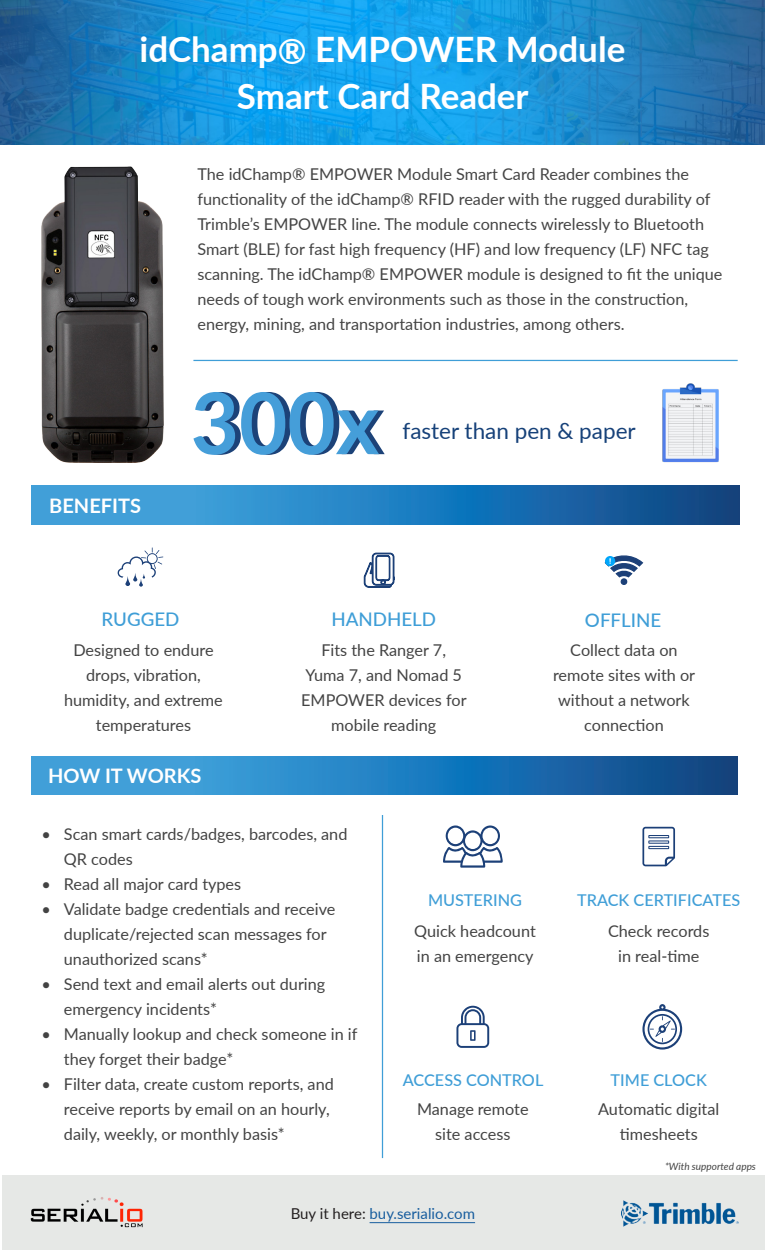
<style>
.page{position:relative;width:765px;height:1250px;background:#fff}
.page>*{position:absolute;margin:0;border:0;box-sizing:border-box;transform-origin:0 0}
.t1{font:700 35px/47.5px "Lato";color:#fff;text-align:center}
.t2{font:22.5px "Lato";color:#164179}
.t3{font:700 20px "Lato";color:#fff}
.t4{font:500 18.75px "Lato";color:#3f9ed7}
.t5{font:16.25px/25px "Lato";color:#434343;text-align:center}
.t6{font:16.25px/25px "Lato";color:#444}
.t7{font:500 16.25px "Lato";color:#3f9ed7}
.t8{font:15px "Lato";color:#175d9e}
.t9{font:italic 10px "Lato";color:#434343}
.s1{color:#231f20}
</style>
<div class="page">
<div style="left:2px;top:1175px;width:763px;height:74px;background:#e6e8e6"></div>
<img style="left:30px;top:1197px;width:113px;height:31px">
<svg style="left:118px;top:547px;width:45px;height:40px"></svg>
<svg style="left:363px;top:552px;width:32px;height:36px"></svg>
<svg style="left:604px;top:555px;width:40px;height:30px"></svg>
<img style="left:0;top:0;width:765px;height:144px">
<img style="left:622px;top:1200px;width:117px;height:26px">
<img style="left:41px;top:167px;width:122px;height:295px">
<svg style="left:31px;top:486px;width:708px;height:38px;background:#267cbb"></svg>
<svg style="left:31px;top:756px;width:707px;height:39px;background:#267cbb"></svg>
<svg style="left:193px;top:392px;width:192px;height:63px"></svg>
<img style="left:662px;top:383px;width:57px;height:80px">
<hr style="left:370px;top:1222px;width:105px;height:1px;background:#175d9e">
<svg style="left:443px;top:825px;width:60px;height:43px"></svg>
<svg style="left:642px;top:1004px;width:40px;height:46px"></svg>
<svg style="left:456px;top:1006px;width:33px;height:42px"></svg>
<svg style="left:642px;top:827px;width:33px;height:39px"></svg>
<hr style="left:382px;top:815px;width:1px;height:343px;background:#3f9ed7">
<hr style="left:193px;top:360px;width:545px;height:1px;background:#3f9ed7">
<p class="t1" style="left:140px;top:24px;width:487px">idChamp® EMPOWER Module<br>Smart Card Reader</p>
<p class="t6" style="left:197px;top:161px;width:527px">The idChamp® EMPOWER Module Smart Card Reader combines the functionality of the idChamp® RFID reader with the rugged durability of Trimble’s EMPOWER line. The module connects wirelessly to Bluetooth Smart (BLE) for fast high frequency (HF) and low frequency (LF) NFC tag scanning. The idChamp® EMPOWER module is designed to fit the unique needs of tough work environments such as those in the construction, energy, mining, and transportation industries, among others.</p>
<p class="t3" style="left:49px;top:491px;width:93px">BENEFITS</p>
<p class="t4" style="left:101px;top:606px;width:79px">RUGGED</p>
<p class="t5" style="left:64px;top:636px;width:160px">Designed to endure drops, vibration, humidity, and extreme temperatures</p>
<p class="t3" style="left:48px;top:761px;width:155px">HOW IT WORKS</p>
<p class="t2" style="left:403px;top:415px;width:235px">faster than pen &amp; paper</p>
<p class="t4" style="left:331px;top:606px;width:106px">HANDHELD</p>
<p class="t4" style="left:585px;top:607px;width:78px">OFFLINE</p>
<p class="t5" style="left:301px;top:636px;width:167px">Fits the Ranger 7,<br>Yuma 7, and Nomad 5<br>EMPOWER devices for mobile reading</p>
<p class="t5" style="left:553px;top:636px;width:144px">Collect data on remote sites with or without a network connection</p>
<p class="t5" style="left:64px;top:821px;width:285px;text-align:left;text-indent:-22px">• Scan smart cards/badges, barcodes, and<br>QR codes</p>
<p class="t5" style="left:41px;top:871px;width:201px">• Read all major card types</p>
<p class="t5" style="left:64px;top:896px;width:273px;text-align:left;text-indent:-22px">• Validate badge credentials and receive duplicate/rejected scan messages for unauthorized scans*</p>
<p class="t5" style="left:64px;top:971px;width:263px;text-align:left;text-indent:-22px">• Send text and email alerts out during emergency incidents*</p>
<p class="t5" style="left:64px;top:1021px;width:295px;text-align:left;text-indent:-22px">• Manually lookup and check someone in if they forget their badge*</p>
<p class="t5" style="left:64px;top:1071px;width:271px;text-align:left;text-indent:-22px">• Filter data, create custom reports, and receive reports by email on an hourly, daily, weekly, or monthly basis*</p>
<p class="t7" style="left:428px;top:888px;width:96px">MUSTERING</p>
<p class="t5" style="left:414px;top:917px;width:123px;text-align:left">Quick headcount in an emergency</p>
<p class="t7" style="left:577px;top:888px;width:165px">TRACK CERTIFICATES</p>
<p class="t5" style="left:608px;top:917px;width:103px">Check records in real-time</p>
<p class="t7" style="left:403px;top:1068px;width:142px">ACCESS CONTROL</p>
<p class="t7" style="left:611px;top:1068px;width:98px">TIME CLOCK</p>
<p class="t5" style="left:417px;top:1096px;width:113px">Manage remote site access</p>
<p class="t5" style="left:598px;top:1096px;width:123px">Automatic digital timesheets</p>
<p class="t9" style="left:665px;top:1159px;width:92px">*With supported apps</p>
<p class="t8" style="left:291px;top:1203px;width:186px"><span class="s1">Buy it here:</span> buy.serialio.com</p>
</div>
